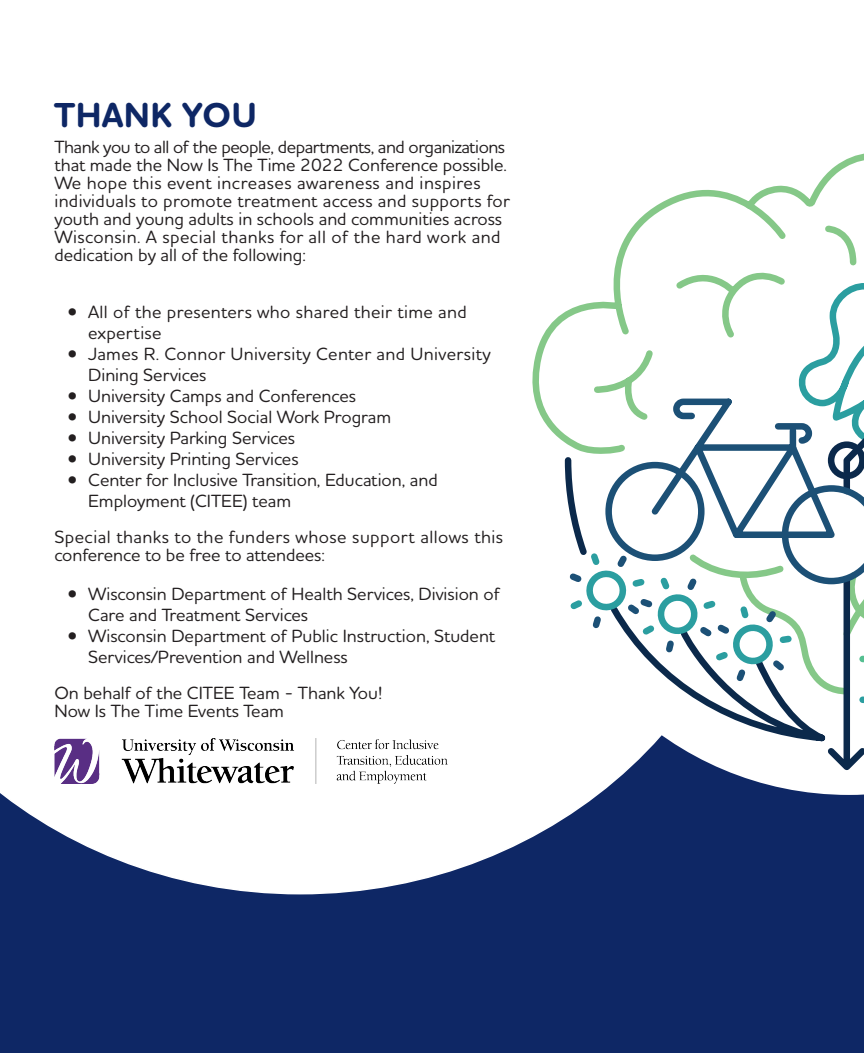
<style>
.page{position:relative;width:864px;height:1053px;background:#fff}
.page>*{position:absolute;margin:0;border:0;box-sizing:border-box;transform-origin:0 0}
.t1{font:700 35.25px "Houschka Rounded";letter-spacing:.01em;color:#0e2765}
.t2{font:500 18px/18px "Houschka Rounded";color:#231f20}
.t3{font:500 18px/21px "Houschka Rounded";letter-spacing:.02em;color:#231f20}
.t4{font:500 18px/18px "Houschka Rounded";letter-spacing:.025em;color:#231f20}
</style>
<div class="page">
<div style="left:0;top:717px;width:864px;height:336px;background:#0e2765"></div>
<svg style="left:0;top:717px;width:768px;height:177px"></svg>
<svg style="left:532px;top:153px;width:332px;height:288px"></svg>
<svg style="left:565px;top:209px;width:299px;height:567px"></svg>
<img style="left:54px;top:738px;width:393px;height:46px">
<p class="t1" style="left:54px;top:92px;width:204px">THANK YOU</p>
<p class="t2" style="left:54px;top:137px;width:457px">Thank you to all of the people, departments, and organizations that made the Now Is The Time 2022 Conference possible.<br>We hope this event increases awareness and inspires individuals to promote treatment access and supports for youth and young adults in schools and communities across Wisconsin. A special thanks for all of the hard work and dedication by all of the following:</p>
<p class="t3" style="left:88px;top:300px;width:380px;text-indent:-20px">• All of the presenters who shared their time and expertise</p>
<p class="t3" style="left:88px;top:342px;width:404px;text-indent:-20px">• James R. Connor University Center and University<br>Dining Services</p>
<p class="t2" style="left:68px;top:386px;width:290px">• University Camps and Conferences</p>
<p class="t2" style="left:68px;top:407px;width:325px">• University School Social Work Program</p>
<p class="t2" style="left:68px;top:428px;width:229px">• University Parking Services</p>
<p class="t2" style="left:68px;top:449px;width:232px">• University Printing Services</p>
<p class="t2" style="left:88px;top:468px;width:351px;line-height:21px;text-indent:-20px">• Center for Inclusive Transition, Education, and<br>Employment (CITEE) team</p>
<p class="t4" style="left:54px;top:527px;width:450px">Special thanks to the funders whose support allows this conference to be free to attendees:</p>
<p class="t2" style="left:88px;top:582px;width:413px;line-height:21px;text-indent:-20px">• Wisconsin Department of Health Services, Division of<br>Care and Treatment Services</p>
<p class="t2" style="left:88px;top:624px;width:408px;line-height:21px;text-indent:-20px">• Wisconsin Department of Public Instruction, Student<br>Services/Prevention and Wellness</p>
<p class="t2" style="left:54px;top:683px;width:330px">On behalf of the CITEE Team - Thank You!</p>
<p class="t2" style="left:54px;top:701px;width:231px">Now Is The Time Events Team</p>
</div>
